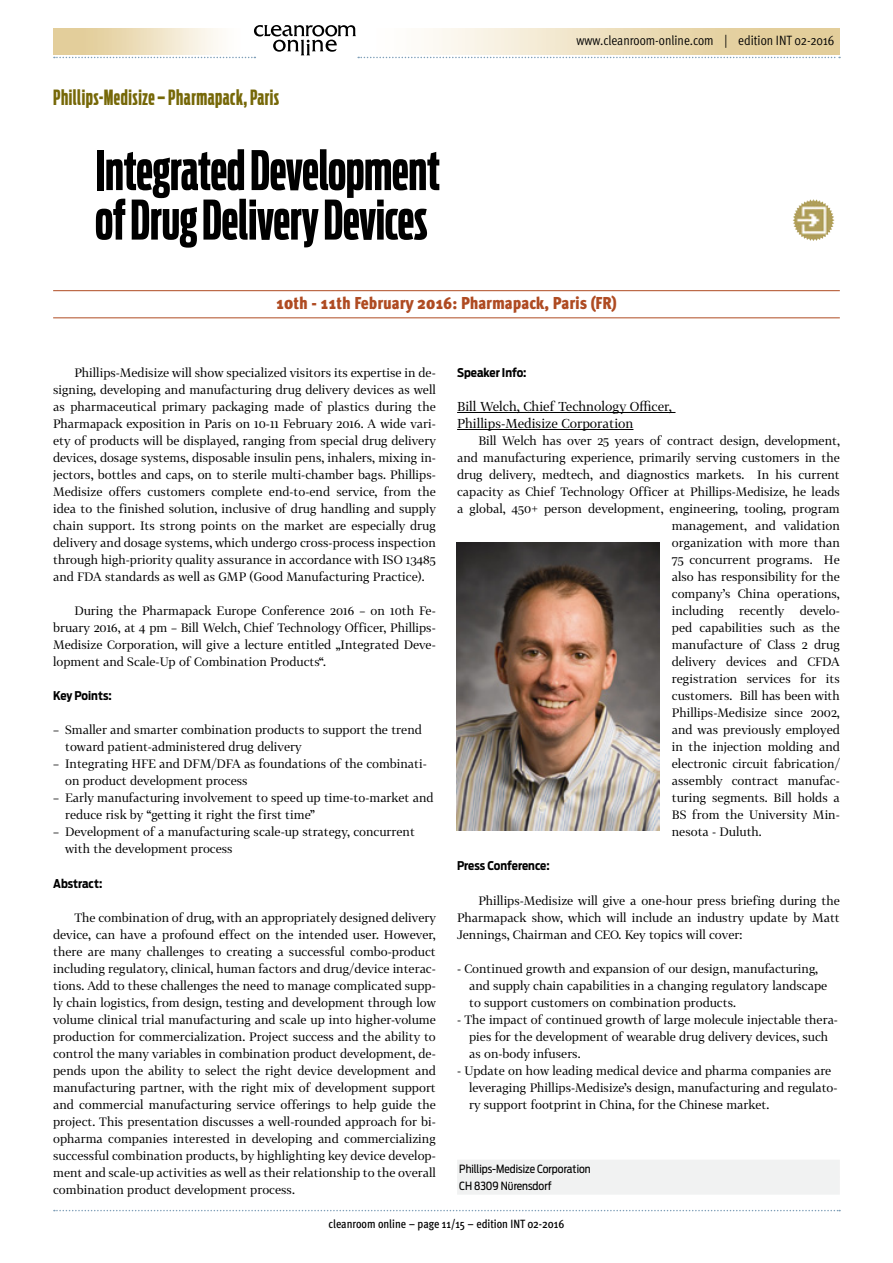
<style>
.page{position:relative;width:893px;height:1263px;background:#fff}
.page>*{position:absolute;margin:0;border:0;box-sizing:border-box;transform-origin:0 0}
.HL_36_33_Antenna_Com{font:700 54px/49.5px "Antenna Comp";color:#000}
.HL_Sub_14_Antenna_co{font:700 21px "Antenna Comp";letter-spacing:.025em;color:#766808}
.Termin_Highlight_11{font:900 condensed 17.25px "Meta OT";color:#af4b22}
.t1{font:13.5px "Meta OT Cond Norm";color:#000}
.ZwischenHL_8_magerLi{font:12.75px/17px "Tabac G2";color:#000}
.Copy_Body_8{font:12px/17px "Tabac G2";color:#000;text-align:justify}
.Bullits_Copy_Body_8{font:12px/17px "Tabac G2";color:#000}
.ZwischenHL_8{font:700 12px "Antenna Cond";color:#000}
.t2{font:500 condensed 12px "Meta OT";color:#000}
.Adresse_7_5_blaugrau{font:11.25px "Antenna Cond";color:#000}
</style>
<div class="page">
<svg style="left:54px;top:1210px;width:786px;height:1px"></svg>
<svg style="left:54px;top:25px;width:786px;height:33px"></svg>
<hr style="left:457px;top:412px;width:218px;height:1px;background:#000">
<hr style="left:457px;top:429px;width:176px;height:1px;background:#000">
<div style="left:457px;top:1160px;width:383px;height:18px;background:#f1f2f2"></div>
<div style="left:457px;top:1177px;width:383px;height:18px;background:#f1f2f2"></div>
<img style="left:456px;top:542px;width:203px;height:288px">
<img style="left:792px;top:199px;width:42px;height:42px">
<hr style="left:53px;top:290px;width:787px;height:1px;background:#af4b22">
<hr style="left:53px;top:318px;width:787px;height:1px;background:#af4b22">
<p class="HL_Sub_14_Antenna_co" style="left:53px;top:86px;width:228px">Phillips-Medisize – Pharmapack, Paris</p>
<p class="HL_36_33_Antenna_Com" style="left:95px;top:146px;width:346px">Integrated Development of Drug Delivery Devices</p>
<p class="t1" style="left:576px;top:32px;width:260px">www.cleanroom-online.com | edition INT 02-2016</p>
<p class="Termin_Highlight_11" style="left:276px;top:292px;width:342px">10th - 11th February 2016: Pharmapack, Paris (FR)</p>
<p class="Copy_Body_8" style="left:53px;top:364px;width:384px;text-indent:21px">Phillips-Medisize will show specialized visitors its expertise in de&shy;signing, developing and manufacturing drug delivery devices as well as pharmaceutical primary packaging made of plastics during the Pharmapack exposition in Paris on 10-11 February 2016. A wide vari&shy;ety of products will be displayed, ranging from special drug delivery devices, dosage systems, disposable insulin pens, inhalers, mixing in&shy;jectors, bottles and caps, on to sterile multi-chamber bags. Phillips-Medisize offers customers complete end-to-end service, from the idea to the finished solution, inclusive of drug handling and supply chain support. Its strong points on the market are especially drug delivery and dosage systems, which undergo cross-process inspection through high-priority quality assurance in accordance with ISO 13485 and FDA standards as well as GMP (Good Manufacturing Practice).</p>
<p class="Copy_Body_8" style="left:53px;top:602px;width:384px;text-indent:21px">During the Pharmapack Europe Conference 2016 – on 10th Fe&shy;bruary 2016, at 4 pm – Bill Welch, Chief Technology Officer, Phillips-Medisize Corporation, will give a lecture entitled „Integrated Deve&shy;lopment and Scale-Up of Combination Products“.</p>
<p class="ZwischenHL_8" style="left:53px;top:689px;width:60px">Key Points:</p>
<p class="Bullits_Copy_Body_8" style="left:65px;top:721px;width:358px;text-indent:-12px">– Smaller and smarter combination products to support the trend toward patient-administered drug delivery</p>
<p class="Bullits_Copy_Body_8" style="left:65px;top:755px;width:363px;text-indent:-12px">– Integrating HFE and DFM/DFA as foundations of the combinati&shy;on product development process</p>
<p class="Bullits_Copy_Body_8" style="left:65px;top:789px;width:370px;text-indent:-12px">– Early manufacturing involvement to speed up time-to-market and reduce risk by “getting it right the first time”</p>
<p class="Bullits_Copy_Body_8" style="left:65px;top:823px;width:351px;text-indent:-12px">– Development of a manufacturing scale-up strategy, concurrent with the development process</p>
<p class="ZwischenHL_8" style="left:53px;top:876px;width:51px">Abstract:</p>
<p class="Copy_Body_8" style="left:53px;top:908px;width:384px;text-indent:21px">The combination of drug, with an appropriately designed delivery device, can have a profound effect on the intended user. However, there are many challenges to creating a successful combo-product including regulatory, clinical, human factors and drug/device interac&shy;tions. Add to these challenges the need to manage complicated supp&shy;ly chain logistics, from design, testing and development through low volume clinical trial manufacturing and scale up into higher-volume production for commercialization. Project success and the ability to control the many variables in combination product development, de&shy;pends upon the ability to select the right device development and manufacturing partner, with the right mix of development support and commercial manufacturing service offerings to help guide the project. This presentation discusses a well-rounded approach for bi&shy;opharma companies interested in developing and commercializing successful combination products, by highlighting key device develop&shy;ment and scale-up activities as well as their relationship to the overall combination product development process.</p>
<p class="ZwischenHL_8" style="left:457px;top:366px;width:71px">Speaker Info:</p>
<p class="ZwischenHL_8_magerLi" style="left:457px;top:398px;width:216px">Bill Welch, Chief Technology Officer,<br>Phillips-Medisize Corporation</p>
<p class="Copy_Body_8" style="left:478px;top:432px;width:363px">Bill Welch has over 25 years of contract design, development,</p>
<p class="Copy_Body_8" style="left:457px;top:449px;width:384px">and manufacturing experience, primarily serving customers in the</p>
<p class="Copy_Body_8" style="left:457px;top:466px;width:384px">drug delivery, medtech, and diagnostics markets. In his current</p>
<p class="Copy_Body_8" style="left:457px;top:483px;width:384px">capacity as Chief Technology Officer at Phillips-Medisize, he leads</p>
<p class="Copy_Body_8" style="left:457px;top:500px;width:384px">a global, 450+ person development, engineering, tooling, program</p>
<p class="Copy_Body_8" style="left:672px;top:517px;width:169px">management, and validation</p>
<p class="Copy_Body_8" style="left:672px;top:534px;width:169px">organization with more than</p>
<p class="Copy_Body_8" style="left:672px;top:551px;width:169px">75 concurrent programs. He</p>
<p class="Copy_Body_8" style="left:672px;top:568px;width:169px">also has responsibility for the</p>
<p class="Copy_Body_8" style="left:672px;top:585px;width:169px">company’s China operations,</p>
<p class="Copy_Body_8" style="left:672px;top:602px;width:54px">including</p>
<p class="Copy_Body_8" style="left:739px;top:602px;width:47px">recently</p>
<p class="Copy_Body_8" style="left:672px;top:602px;width:169px;text-indent:128px">develo&shy;ped capabilities such as the manufacture of Class 2 drug delivery devices and CFDA registration services for its customers. Bill has been with Phillips-Medisize since 2002, and was previously employed in the injection molding and electronic circuit fabrication/ assembly contract manufac&shy;turing segments. Bill holds a BS from the University Min&shy;nesota - Duluth.</p>
<p class="ZwischenHL_8" style="left:457px;top:859px;width:94px">Press Conference:</p>
<p class="Copy_Body_8" style="left:457px;top:891px;width:384px;text-indent:21px">Phillips-Medisize will give a one-hour press briefing during the Pharmapack show, which will include an industry update by Matt Jennings, Chairman and CEO. Key topics will cover:</p>
<p class="Bullits_Copy_Body_8" style="left:469px;top:959px;width:360px;text-indent:-12px">- Continued growth and expansion of our design, manufacturing, and supply chain capabilities in a changing regulatory landscape to support customers on combination products.</p>
<p class="Bullits_Copy_Body_8" style="left:469px;top:1010px;width:370px;text-indent:-12px">- The impact of continued growth of large molecule injectable thera&shy;pies for the development of wearable drug delivery devices, such as on-body infusers.</p>
<p class="Bullits_Copy_Body_8" style="left:469px;top:1061px;width:370px;text-indent:-12px">- Update on how leading medical device and pharma companies are leveraging Phillips-Medisize’s design, manufacturing and regulato&shy;ry support footprint in China, for the Chinese market.</p>
<p class="Adresse_7_5_blaugrau" style="left:459px;top:1162px;width:133px">Phillips-Medisize Corporation</p>
<p class="Adresse_7_5_blaugrau" style="left:459px;top:1179px;width:94px">CH 8309 Nürensdorf</p>
<p class="t2" style="left:329px;top:1216px;width:237px">cleanroom online – page 11/15 – edition INT 02-2016</p>
</div>
